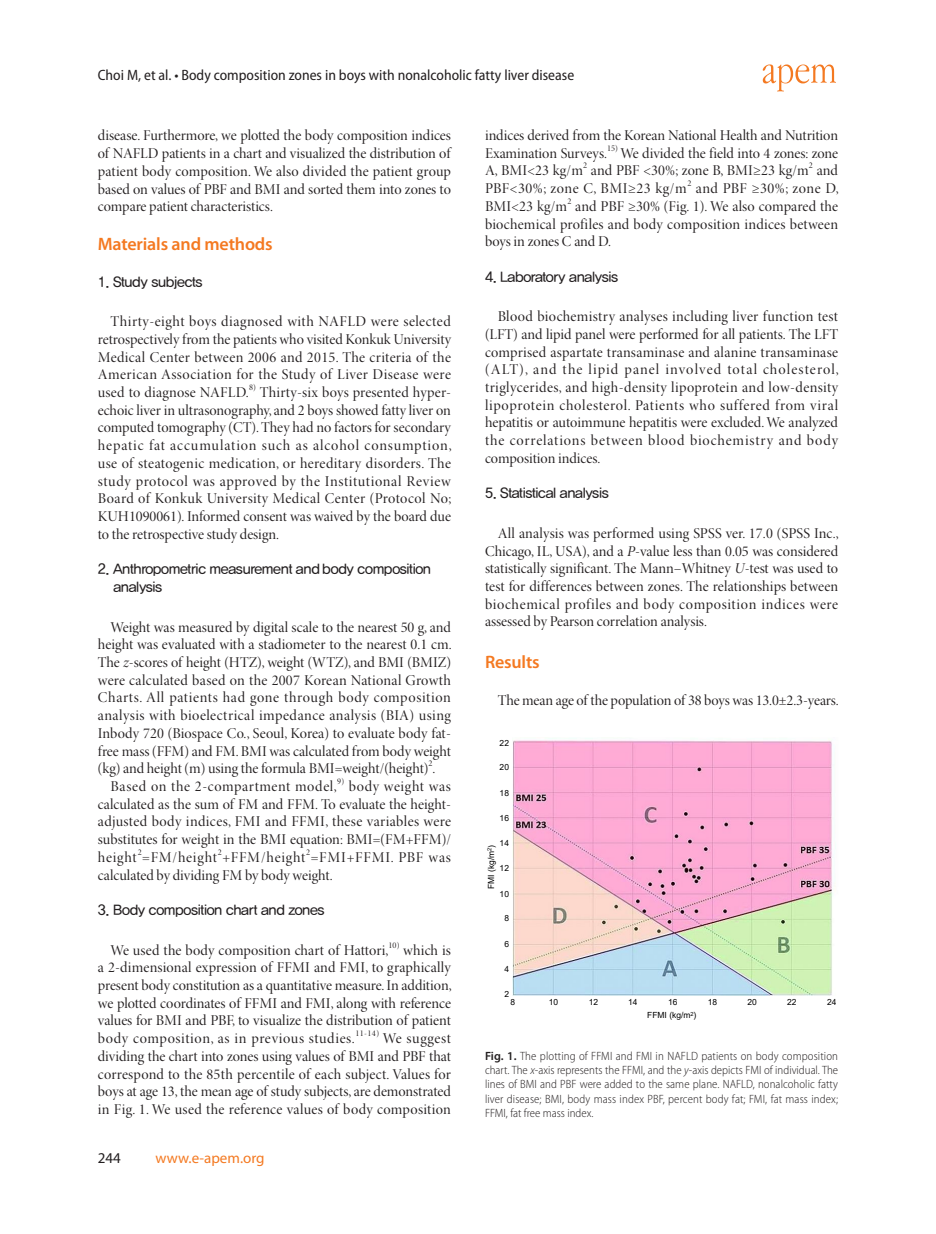
<style>
.page{position:relative;width:936px;height:1234px;background:#fff}
.page>*{position:absolute;margin:0;border:0;box-sizing:border-box;transform-origin:0 0}
.New_서론{font:600 18px "Myriad Pro";letter-spacing:-.01em;color:#f47921}
.영문바탕{font:15px/17.7px "Minion Pro Disp";letter-spacing:.005em;color:#231f20;text-align:justify}
.t1{font:semi-condensed 15px "Myriad Pro";color:#231f20}
.영문바탕-2{font:15px "Minion Pro Disp";letter-spacing:.04em;color:#231f20}
.영문바탕-3{font:15px "Minion Pro Disp";letter-spacing:.035em;color:#231f20}
.영문바탕-4{font:15px "Minion Pro Disp";letter-spacing:.03em;color:#231f20}
.t2{font:15px "Myriad Pro";color:#f47921}
.t3{font:15px "Myriad Pro";color:#231f20}
._1{font:14.25px "YDIYGO330";letter-spacing:-.025em;color:#231f20}
.t4{font:300 semi-condensed 12px/14.4px "Myriad Pro";letter-spacing:.005em;color:#231f20;text-align:justify}
.영문바탕-5{font:8.7px "Minion Pro Disp";letter-spacing:.03em;color:#231f20}
.t5{font:8.4px "Arial";color:#000}
.s1{font-family:"Minion Pro It Disp"}
.s2{font-weight:600;font-stretch:normal}
.s3{font-style:italic}
</style>
<div class="page">
<svg style="left:762px;top:64px;width:74px;height:27px"></svg>
<img style="left:512px;top:738px;width:324px;height:257px">
<p class="t1" style="left:98px;top:66px;width:478px">Choi M, et al. • Body composition zones in boys with nonalcoholic fatty liver disease</p>
<p class="영문바탕" style="left:98px;top:127px;width:354px">disease. Furthermore, we plotted the body composition indices of NAFLD patients in a chart and visualized the distribution of patient body composition. We also divided the patient group based on values of PBF and BMI and sorted them into zones to compare patient characteristics.</p>
<p class="New_서론" style="left:98px;top:232px;width:176px">Materials and methods</p>
<p class="_1" style="left:98px;top:273px;width:106px">1. Study subjects</p>
<p class="영문바탕" style="left:98px;top:313px;width:354px;text-indent:13px">Thirty-eight boys diagnosed with NAFLD were selected retrospectively from the patients who visited Konkuk University Medical Center between 2006 and 2015. The criteria of the American Association for the Study of Liver Disease were used to diagnose NAFLD.</p>
<p class="영문바탕-5" style="left:249px;top:382px;width:8px">8)</p>
<p class="영문바탕" style="left:98px;top:383px;width:355px;text-indent:162px">Thirty-six boys presented hyper&shy;echoic liver in ultrasonography, and 2 boys showed fatty liver on computed tomography (CT). They had no factors for secondary hepatic fat accumulation such as alcohol consumption, use of steatogenic medication, or hereditary disorders. The study protocol was approved by the Institutional Review Board of Konkuk University Medical Center (Protocol No; KUH1090061). Informed consent was waived by the board due to the retrospective study design.</p>
<p class="_1" style="left:98px;top:561px;width:335px">2. Anthropometric measurement and body composition</p>
<p class="_1" style="left:113px;top:579px;width:50px">analysis</p>
<p class="영문바탕" style="left:98px;top:618px;width:355px;text-indent:13px">Weight was measured by digital scale to the nearest 50 g, and height was evaluated with a stadiometer to the nearest 0.1 cm.<br>The <span class="s1">z</span>-scores of height (HTZ), weight (WTZ), and BMI (BMIZ) were calculated based on the 2007 Korean National Growth Charts. All patients had gone through body composition analysis with bioelectrical impedance analysis (BIA) using Inbody 720 (Biospace Co., Seoul, Korea) to evaluate body fat&shy;free mass (FFM) and FM. BMI was calculated from body weight (kg) and height (m) using the formula BMI=weight/(height) .</p>
<p class="영문바탕-5" style="left:428px;top:758px;width:5px">2</p>
<p class="영문바탕-2" style="left:111px;top:777px;width:227px">Based on the 2-compartment model,</p>
<p class="영문바탕-5" style="left:337px;top:775px;width:9px">9)</p>
<p class="영문바탕" style="left:98px;top:777px;width:354px;text-indent:251px">body weight was calculated as the sum of FM and FFM. To evaluate the height&shy;adjusted body indices, FMI and FFMI, these variables were substitutes for weight in the BMI equation: BMI=(FM+FFM)/ height =FM/height +FFM/height =FMI+FFMI. PBF was</p>
<p class="영문바탕-5" style="left:138px;top:846px;width:5px">2</p>
<p class="영문바탕-5" style="left:218px;top:846px;width:5px">2</p>
<p class="영문바탕-5" style="left:306px;top:846px;width:5px">2</p>
<p class="영문바탕" style="left:98px;top:866px;width:236px">calculated by dividing FM by body weight.</p>
<p class="_1" style="left:98px;top:901px;width:228px">3. Body composition chart and zones</p>
<p class="영문바탕" style="left:111px;top:941px;width:279px">We used the body composition chart of Hattori,</p>
<p class="영문바탕-5" style="left:388px;top:939px;width:12px">10)</p>
<p class="영문바탕" style="left:98px;top:941px;width:355px;text-indent:305px">which is a 2-dimensional expression of FFMI and FMI, to graphically present body constitution as a quantitative measure. In addition, we plotted coordinates of FFMI and FMI, along with reference values for BMI and PBF, to visualize the distribution of patient body composition, as in previous studies.</p>
<p class="영문바탕-5" style="left:355px;top:1027px;width:25px">11-14)</p>
<p class="영문바탕" style="left:98px;top:1029px;width:354px;text-indent:285px">We suggest dividing the chart into zones using values of BMI and PBF that correspond to the 85th percentile of each subject. Values for boys at age 13, the mean age of study subjects, are demonstrated in Fig. 1. We used the reference values of body composition</p>
<p class="t3" style="left:98px;top:1147px;width:25px">244</p>
<p class="t2" style="left:156px;top:1147px;width:110px">www.e-apem.org</p>
<p class="영문바탕" style="left:485px;top:127px;width:354px">indices derived from the Korean National Health and Nutrition<br>Examination Surveys.</p>
<p class="영문바탕-5" style="left:607px;top:143px;width:12px">15)</p>
<p class="영문바탕" style="left:620px;top:144px;width:219px">We divided the field into 4 zones: zone</p>
<p class="영문바탕" style="left:485px;top:162px;width:99px">A, BMI&lt;23 kg/m</p>
<p class="영문바탕-5" style="left:583px;top:160px;width:5px">2</p>
<p class="영문바탕" style="left:591px;top:162px;width:219px">and PBF &lt;30%; zone B, BMI≥23 kg/m</p>
<p class="영문바탕-5" style="left:808px;top:160px;width:5px">2</p>
<p class="영문바탕" style="left:816px;top:162px;width:23px">and</p>
<p class="영문바탕-3" style="left:485px;top:179px;width:203px">PBF&lt;30%; zone C, BMI≥23 kg/m</p>
<p class="영문바탕-5" style="left:687px;top:178px;width:5px">2</p>
<p class="영문바탕-4" style="left:695px;top:179px;width:144px">and PBF ≥30%; zone D,</p>
<p class="영문바탕" style="left:485px;top:197px;width:84px">BMI&lt;23 kg/m</p>
<p class="영문바탕-5" style="left:567px;top:196px;width:5px">2</p>
<p class="영문바탕" style="left:485px;top:197px;width:354px;text-indent:90px">and PBF ≥30% (Fig. 1). We also compared the biochemical profiles and body composition indices between boys in zones C and D.</p>
<p class="_1" style="left:485px;top:268px;width:135px">4. Laboratory analysis</p>
<p class="영문바탕" style="left:485px;top:308px;width:355px;text-indent:13px">Blood biochemistry analyses including liver function test (LFT) and lipid panel were performed for all patients. The LFT comprised aspartate transaminase and alanine transaminase (ALT), and the lipid panel involved total cholesterol, triglycerides, and high-density lipoprotein and low-density lipoprotein cholesterol. Patients who suffered from viral hepatitis or autoimmune hepatitis were excluded. We analyzed the correlations between blood biochemistry and body composition indices.</p>
<p class="_1" style="left:485px;top:485px;width:125px">5. Statistical analysis</p>
<p class="영문바탕" style="left:485px;top:524px;width:355px;text-indent:13px">All analysis was performed using SPSS ver. 17.0 (SPSS Inc., Chicago, IL, USA), and a <span class="s1">P</span>-value less than 0.05 was considered statistically significant. The Mann–Whitney <span class="s1">U</span>-test was used to test for differences between zones. The relationships between biochemical profiles and body composition indices were assessed by Pearson correlation analysis.</p>
<p class="New_서론" style="left:485px;top:650px;width:56px">Results</p>
<p class="영문바탕" style="left:497px;top:691px;width:342px">The mean age of the population of 38 boys was 13.0±2.3-years.</p>
<p class="t5" style="left:499px;top:736px;width:11px">22</p>
<p class="t5" style="left:499px;top:761px;width:11px">20</p>
<p class="t5" style="left:499px;top:787px;width:11px">18</p>
<p class="t5" style="left:499px;top:811px;width:11px">16</p>
<p class="t5" style="left:499px;top:837px;width:11px">14</p>
<p class="t5" style="left:499px;top:861px;width:11px">12</p>
<p class="t5" style="left:499px;top:887px;width:11px">10</p>
<p class="t5" style="left:504px;top:912px;width:6px">8</p>
<p class="t5" style="left:504px;top:937px;width:6px">6</p>
<p class="t5" style="left:504px;top:962px;width:6px">4</p>
<p class="t5" style="left:504px;top:988px;width:6px">2</p>
<p class="t5" style="left:510px;top:996px;width:6px">8</p>
<p class="t5" style="left:548px;top:996px;width:11px">10</p>
<p class="t5" style="left:588px;top:996px;width:11px">12</p>
<p class="t5" style="left:628px;top:996px;width:11px">14</p>
<p class="t5" style="left:668px;top:996px;width:11px">16</p>
<p class="t5" style="left:707px;top:996px;width:11px">18</p>
<p class="t5" style="left:747px;top:996px;width:11px">20</p>
<p class="t5" style="left:787px;top:996px;width:11px">22</p>
<p class="t5" style="left:827px;top:996px;width:11px">24</p>
<p class="t5" style="left:647px;top:1009px;width:51px">FFMI (kg/m<sup>2</sup>)</p>
<p class="t5" style="left:485px;top:889px;width:46px;rotate:-90deg">FMI (kg/m<sup>2</sup>)</p>
<p class="t4" style="left:485px;top:1047px;width:354px"><span class="s2">Fig. 1.</span> The plotting of FFMI and FMI in NAFLD patients on body composition chart. The <span class="s3">x</span>-axis represents the FFMI, and the <span class="s3">y</span>-axis depicts FMI of individual. The lines of BMI and PBF were added to the same plane. NAFLD, nonalcoholic fatty liver disease; BMI, body mass index PBF, percent body fat; FMI, fat mass index; FFMI, fat free mass index.</p>
</div>
